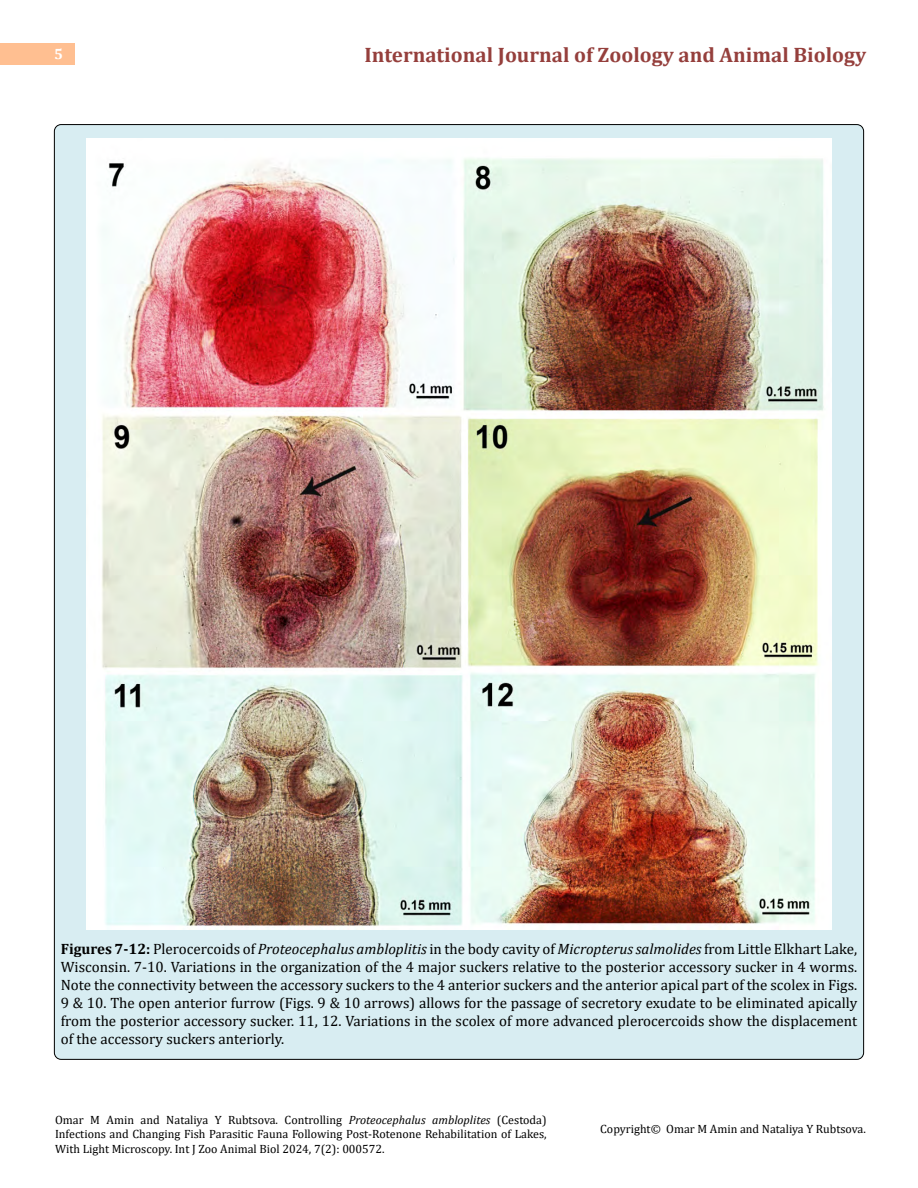
<style>
.page{position:relative;width:918px;height:1188px;background:#fff}
.page>*{position:absolute;margin:0;border:0;box-sizing:border-box;transform-origin:0 0}
.t1{font:700 21px "Cambria";color:#953f3c}
.t2{font:15px/18px "Cambria";color:#000;text-align:justify}
.t3{font:700 15px "Cambria";color:#fff}
.t4{font:12px/14.4px "Cambria";color:#000;text-align:justify}
.s1{font-weight:700}
.s2{font-style:italic}
</style>
<div class="page">
<div style="left:0;top:43px;width:75px;height:21px;background:#ffbf91"></div>
<div style="left:54px;top:125px;width:810px;height:934px;background:#d8edf2;border-radius:7px"></div>
<img style="left:87px;top:138px;width:744px;height:791px">
<p class="t3" style="left:54px;top:44px;width:10px">5</p>
<h1 class="t1" style="left:364px;top:40px;width:503px">International Journal of Zoology and Animal Biology</h1>
<p class="t2" style="left:61px;top:940px;width:798px"><span class="s1">Figures 7-12:</span> Plerocercoids of <span class="s2">Proteocephalus ambloplitis</span> in the body cavity of <span class="s2">Micropterus salmolides</span> from Little Elkhart Lake, Wisconsin. 7-10. Variations in the organization of the 4 major suckers relative to the posterior accessory sucker in 4 worms.<br>Note the connectivity between the accessory suckers to the 4 anterior suckers and the anterior apical part of the scolex in Figs.<br>9 &amp; 10. The open anterior furrow (Figs. 9 &amp; 10 arrows) allows for the passage of secretory exudate to be eliminated apically from the posterior accessory sucker. 11, 12. Variations in the scolex of more advanced plerocercoids show the displacement of the accessory suckers anteriorly.</p>
<p class="t4" style="left:55px;top:1113px;width:493px">Omar M Amin and Nataliya Y Rubtsova. Controlling <span class="s2">Proteocephalus ambloplites</span> (Cestoda)<br>Infections and Changing Fish Parasitic Fauna Following Post-Rotenone Rehabilitation of Lakes, With Light Microscopy. Int J Zoo Animal Biol 2024, 7(2): 000572.</p>
<p class="t4" style="left:600px;top:1121px;width:267px">Copyright© Omar M Amin and Nataliya Y Rubtsova.</p>
</div>
